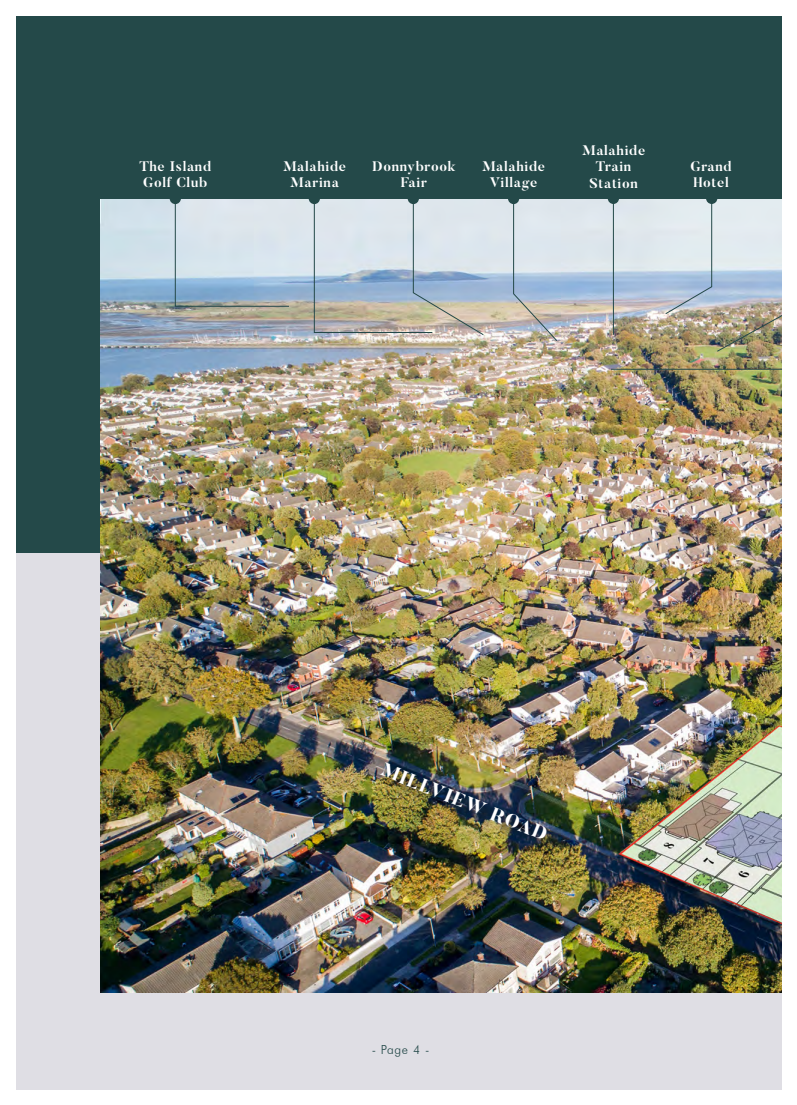
<style>
.page{position:relative;width:797px;height:1105px;background:#fff}
.page>*{position:absolute;margin:0;border:0;box-sizing:border-box;transform-origin:0 0}
.t1{font:800 18.75px "Butler";color:#fff}
.t2{font:700 13.75px/16.5px "Butler";letter-spacing:.05em;color:#fff;text-align:center}
.t3{font:300 12.5px "Futura BT";color:#244949}
</style>
<div class="page">
<div style="left:16px;top:26px;width:765px;height:1063px;background:#dfdee4"></div>
<div style="left:16px;top:16px;width:765px;height:536px;background:#244949"></div>
<img style="left:100px;top:200px;width:681px;height:792px">
<div style="left:383px;top:765px;width:179px;height:89px;background:#231f20;opacity:.75"></div>
<div style="left:170px;top:193px;width:11px;height:11px;background:#244949;border-radius:50%"></div>
<svg style="left:174px;top:200px;width:116px;height:107px;background:#c3d3e0"></svg>
<div style="left:309px;top:193px;width:11px;height:11px;background:#244949;border-radius:50%"></div>
<svg style="left:313px;top:200px;width:171px;height:136px;background:#c3ccd2"></svg>
<div style="left:508px;top:193px;width:11px;height:11px;background:#244949;border-radius:50%"></div>
<svg style="left:512px;top:200px;width:46px;height:142px;background:#c6ced5"></svg>
<div style="left:607px;top:193px;width:12px;height:11px;background:#244949;border-radius:50%"></div>
<img style="left:610px;top:200px;width:171px;height:170px">
<p class="t2" style="left:139px;top:158px;width:73px;text-align:left">The Island<br>Golf Club</p>
<p class="t2" style="left:283px;top:158px;width:65px">Malahide<br>Marina</p>
<p class="t2" style="left:372px;top:158px;width:85px">Donnybrook<br>Fair</p>
<p class="t2" style="left:482px;top:158px;width:65px">Malahide<br>Village</p>
<p class="t2" style="left:582px;top:142px;width:65px">Malahide<br>Train<br>Station</p>
<p class="t2" style="left:690px;top:158px;width:43px;text-align:left">Grand<br>Hotel</p>
<h1 class="t1" style="left:386px;top:757px;width:179px;rotate:22deg">MILLVIEW ROAD</h1>
<p class="t3" style="left:372px;top:1042px;width:59px">- Page 4 -</p>
</div>
